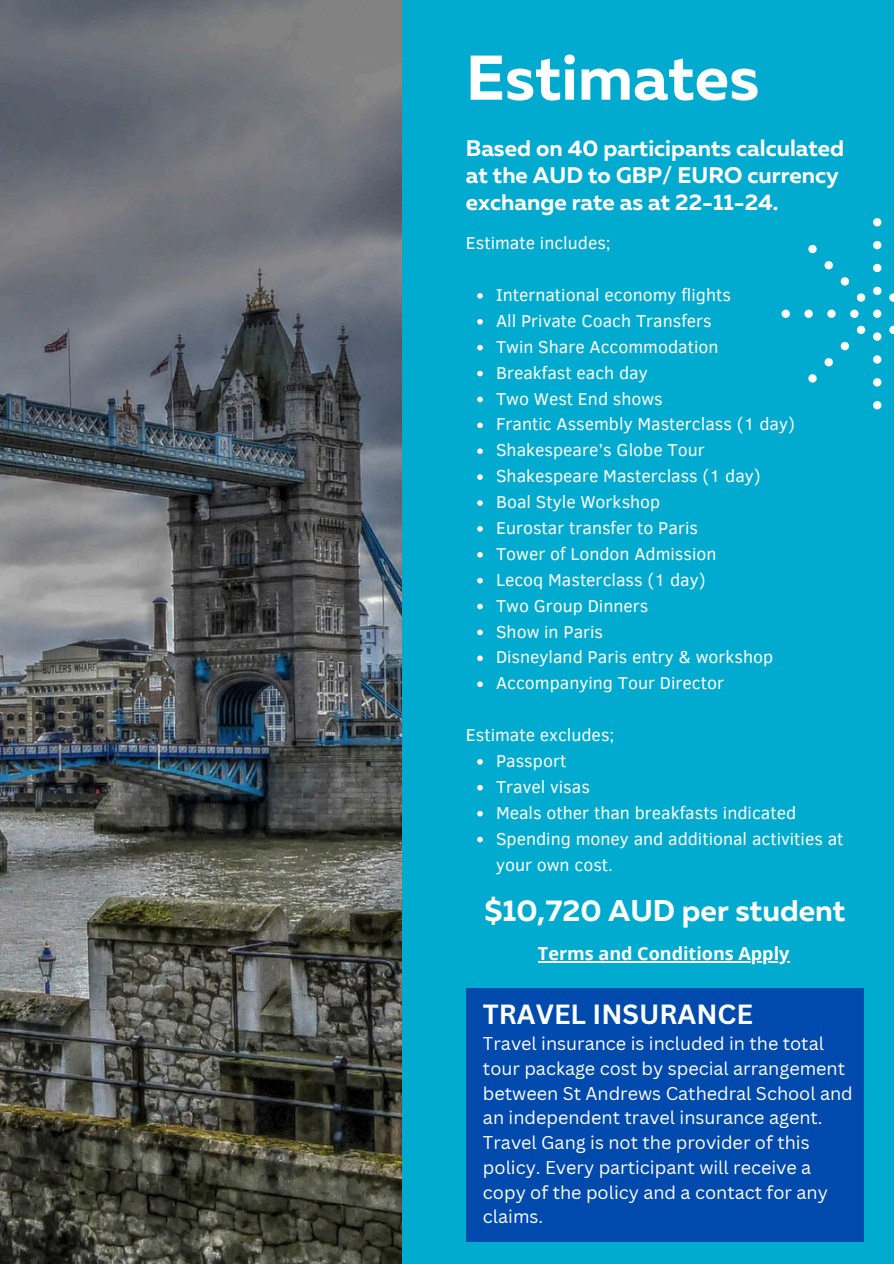
<style>
.page{position:relative;width:894px;height:1264px;background:#fff}
.page>*{position:absolute;margin:0;border:0;box-sizing:border-box;transform-origin:0 0}
.t1{font:700 63px "Muller";color:#fff}
.t2{font:700 30px "Muller";color:#fff}
.t3{font:700 27px "Canva Sans";color:#fff}
.t4{font:700 22.5px/27px "Muller";color:#fff}
.t5{font:18px/24.8px "Canva Sans";color:#fff}
.t6{font:700 18px "Open Sans";color:#fff}
.t7{font:17.7px/25.8px "Clear Sans";color:#fff}
</style>
<div class="page">
<div style="left:402px;top:0;width:491px;height:1263px;background:#00abcf"></div>
<svg style="left:873px;top:218px;width:8px;height:8px"></svg>
<svg style="left:873px;top:241px;width:8px;height:8px"></svg>
<svg style="left:873px;top:264px;width:8px;height:8px"></svg>
<svg style="left:873px;top:287px;width:8px;height:8px"></svg>
<svg style="left:873px;top:332px;width:8px;height:9px"></svg>
<svg style="left:873px;top:355px;width:8px;height:8px"></svg>
<svg style="left:873px;top:378px;width:8px;height:8px"></svg>
<svg style="left:873px;top:401px;width:8px;height:8px"></svg>
<svg style="left:850px;top:309px;width:8px;height:9px"></svg>
<svg style="left:827px;top:309px;width:8px;height:9px"></svg>
<svg style="left:804px;top:309px;width:8px;height:9px"></svg>
<svg style="left:781px;top:309px;width:8px;height:9px"></svg>
<svg style="left:889px;top:293px;width:4px;height:9px"></svg>
<svg style="left:856px;top:326px;width:9px;height:8px"></svg>
<svg style="left:840px;top:342px;width:8px;height:8px"></svg>
<svg style="left:824px;top:358px;width:8px;height:8px"></svg>
<svg style="left:808px;top:374px;width:8px;height:8px"></svg>
<svg style="left:889px;top:326px;width:4px;height:8px"></svg>
<svg style="left:873px;top:309px;width:8px;height:9px"></svg>
<svg style="left:856px;top:293px;width:9px;height:9px"></svg>
<svg style="left:840px;top:277px;width:8px;height:8px"></svg>
<svg style="left:824px;top:261px;width:8px;height:8px"></svg>
<svg style="left:808px;top:245px;width:8px;height:8px"></svg>
<img style="left:0;top:0;width:402px;height:1263px">
<div style="left:466px;top:987px;width:397px;height:254px;background:#004aad"></div>
<svg style="left:477px;top:293px;width:5px;height:6px"></svg>
<svg style="left:477px;top:319px;width:5px;height:5px"></svg>
<svg style="left:477px;top:345px;width:5px;height:5px"></svg>
<svg style="left:477px;top:371px;width:5px;height:5px"></svg>
<svg style="left:477px;top:396px;width:5px;height:6px"></svg>
<svg style="left:477px;top:422px;width:5px;height:6px"></svg>
<svg style="left:477px;top:448px;width:5px;height:6px"></svg>
<svg style="left:477px;top:474px;width:5px;height:6px"></svg>
<svg style="left:477px;top:500px;width:5px;height:6px"></svg>
<svg style="left:477px;top:526px;width:5px;height:5px"></svg>
<svg style="left:477px;top:552px;width:5px;height:5px"></svg>
<svg style="left:477px;top:578px;width:5px;height:5px"></svg>
<svg style="left:477px;top:603px;width:5px;height:6px"></svg>
<svg style="left:477px;top:629px;width:5px;height:6px"></svg>
<svg style="left:477px;top:655px;width:5px;height:6px"></svg>
<svg style="left:477px;top:681px;width:5px;height:6px"></svg>
<svg style="left:477px;top:759px;width:5px;height:5px"></svg>
<svg style="left:477px;top:785px;width:5px;height:5px"></svg>
<svg style="left:477px;top:810px;width:5px;height:6px"></svg>
<svg style="left:477px;top:836px;width:5px;height:6px"></svg>
<hr style="left:538px;top:961px;width:251px;height:1px;background:#fff">
<p class="t1" style="left:466px;top:51px;width:295px">Estimates</p>
<p class="t4" style="left:466px;top:137px;width:379px">Based on 40 participants calculated at the AUD to GBP/ EURO currency exchange rate as at 22-11-24.</p>
<h4 class="t7" style="left:466px;top:229px;width:146px">Estimate includes;</h4>
<p class="t7" style="left:496px;top:281px;width:236px">International economy flights</p>
<p class="t7" style="left:496px;top:307px;width:217px">All Private Coach Transfers</p>
<p class="t7" style="left:496px;top:333px;width:224px">Twin Share Accommodation</p>
<p class="t7" style="left:496px;top:358px;width:153px">Breakfast each day</p>
<p class="t7" style="left:496px;top:384px;width:168px">Two West End shows</p>
<p class="t7" style="left:496px;top:410px;width:300px">Frantic Assembly Masterclass (1 day)</p>
<p class="t7" style="left:496px;top:436px;width:210px">Shakespeare’s Globe Tour</p>
<p class="t7" style="left:496px;top:462px;width:266px">Shakespeare Masterclass (1 day)</p>
<p class="t7" style="left:496px;top:488px;width:166px">Boal Style Workshop</p>
<p class="t7" style="left:496px;top:514px;width:203px">Eurostar transfer to Paris</p>
<p class="t7" style="left:496px;top:540px;width:222px">Tower of London Admission</p>
<p class="t7" style="left:496px;top:565px;width:211px">Lecoq Masterclass (1 day)</p>
<p class="t7" style="left:496px;top:591px;width:154px">Two Group Dinners</p>
<p class="t7" style="left:496px;top:617px;width:109px">Show in Paris</p>
<p class="t7" style="left:496px;top:643px;width:278px">Disneyland Paris entry &amp; workshop</p>
<p class="t7" style="left:496px;top:669px;width:229px">Accompanying Tour Director</p>
<p class="t7" style="left:466px;top:721px;width:150px">Estimate excludes;</p>
<p class="t7" style="left:496px;top:747px;width:72px">Passport</p>
<p class="t7" style="left:496px;top:772px;width:95px">Travel visas</p>
<p class="t7" style="left:496px;top:798px;width:301px">Meals other than breakfasts indicated</p>
<p class="t7" style="left:496px;top:824px;width:349px">Spending money and additional activities at your own cost.</p>
<p class="t2" style="left:484px;top:897px;width:362px">$10,720 AUD per student</p>
<h2 class="t6" style="left:538px;top:940px;width:253px">Terms and Conditions Apply</h2>
<h5 class="t3" style="left:483px;top:994px;width:271px">TRAVEL INSURANCE</h5>
<h3 class="t5" style="left:483px;top:1030px;width:371px">Travel insurance is included in the total tour package cost by special arrangement between St Andrews Cathedral School and an independent travel insurance agent.</h3>
<p class="t5" style="left:483px;top:1129px;width:346px">Travel Gang is not the provider of this policy. Every participant will receive a copy of the policy and a contact for any claims.</p>
</div>
